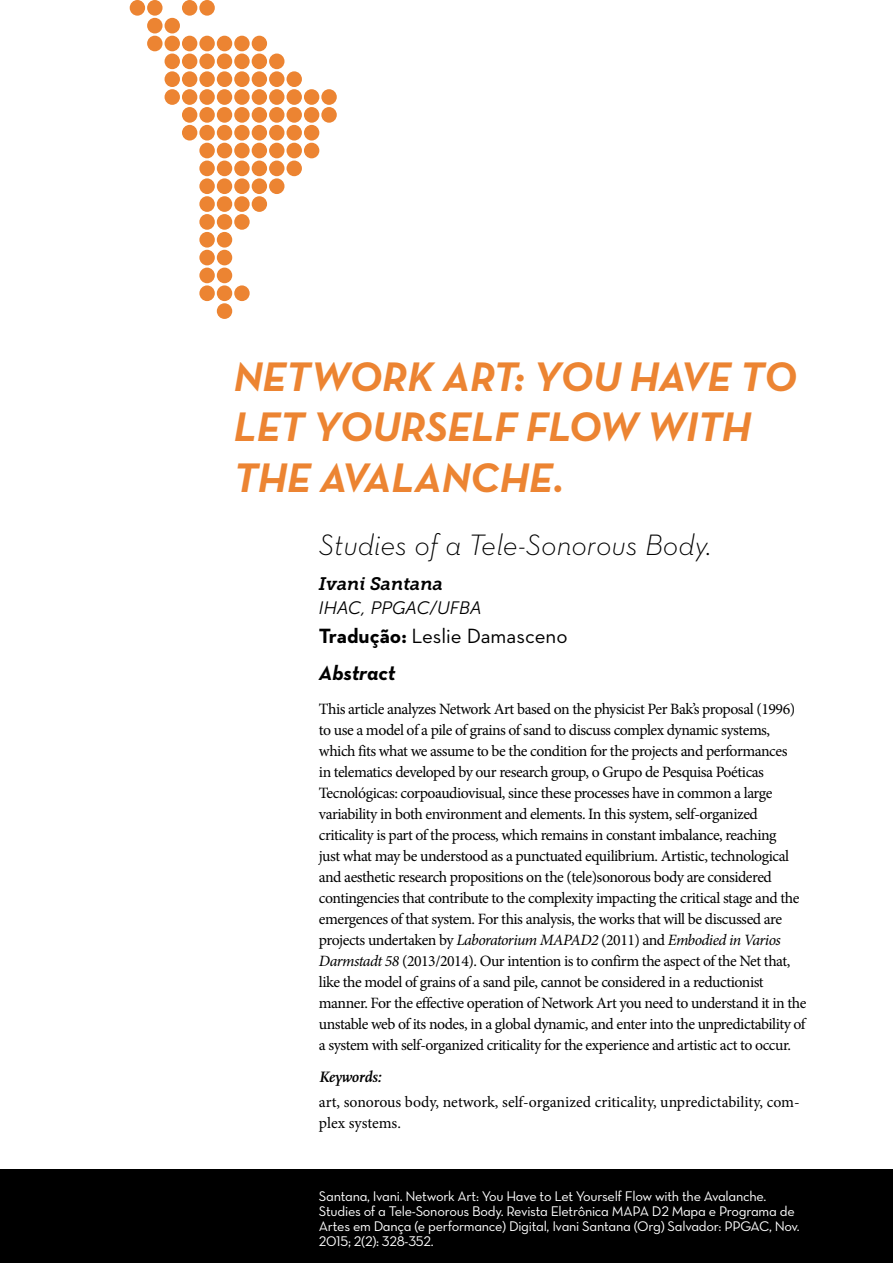
<style>
.page{position:relative;width:893px;height:1263px;background:#fff}
.page>*{position:absolute;margin:0;border:0;box-sizing:border-box;transform-origin:0 0}
.Titulo_Tema{font:42px/50.4px "Neutra Text Bold Italic Alt";color:#ec8432}
.Subtitulo_Tema{font:30px "Neutra Text Light Italic Alt";color:#000}
.Titulo_Abstract{font:21px "Neutra Text";color:#000}
.Titulo_Abstract-2{font:21px "Neutra Text Bold Italic Alt";color:#000}
.Nome_autores{font:italic 18px/24px "Museo Sans 300";color:#000}
.Ingles_Abstract{font:15.75px/21px "Minion Pro";letter-spacing:-.03em;color:#000}
.Ingles_Abstract-2{font:15.75px/21px "Minion Pro";color:#000}
.Titulo_keywords{font:italic 700 15.75px "Scala";color:#000}
.Referencia_primeira{font:14.25px/15px "Neutra Text Book Alt";letter-spacing:-.02em;color:#fff}
.s1{font-family:"Museo Slab 700"}
.s2{font-weight:700}
.s3{font-style:italic}
</style>
<div class="page">
<div style="left:0;top:1169px;width:893px;height:94px;background:#000"></div>
<svg style="left:130px;top:0;width:207px;height:319px"></svg>
<p class="Titulo_Tema" style="left:234px;top:350px;width:565px">NETWORK ART: YOU HAVE TO<br>LET YOURSELF FLOW WITH<br>THE AVALANCHE.</p>
<p class="Subtitulo_Tema" style="left:319px;top:527px;width:394px">Studies of a Tele-Sonorous Body.</p>
<p class="Nome_autores" style="left:319px;top:571px;width:164px"><span class="s1">Ivani Santana<br></span>IHAC, PPGAC/UFBA</p>
<p class="Titulo_Abstract" style="left:319px;top:623px;width:250px"><span class="s2">Tradução:</span> Leslie Damasceno</p>
<p class="Titulo_Abstract-2" style="left:319px;top:660px;width:78px">Abstract</p>
<p class="Ingles_Abstract" style="left:319px;top:699px;width:489px">This article analyzes Network Art based on the physicist Per Bak’s proposal (1996) to use a model of a pile of grains of sand to discuss complex dynamic systems, which fits what we assume to be the condition for the projects and performances<br>in telematics developed by our research group, o Grupo de Pesquisa Poéticas Tecnológicas: corpoaudiovisual, since these processes have in common a large variability in both environment and elements. In this system, self-organized criticality is part of the process, which remains in constant imbalance, reaching<br>just what may be understood as a punctuated equilibrium. Artistic, technological and aesthetic research propositions on the (tele)sonorous body are considered contingencies that contribute to the complexity impacting the critical stage and the emergences of that system. For this analysis, the works that will be discussed are projects undertaken by <span class="s3">Laboratorium MAPAD2</span> (2011) and <span class="s3">Embodied in Varios Darmstadt 58</span> (2013/2014). Our intention is to confirm the aspect of the Net that, like the model of grains of a sand pile, cannot be considered in a reductionist manner. For the effective operation of Network Art you need to understand it in the unstable web of its nodes, in a global dynamic, and enter into the unpredictability of a system with self-organized criticality for the experience and artistic act to occur.</p>
<p class="Titulo_keywords" style="left:319px;top:1068px;width:64px">Keywords:</p>
<p class="Ingles_Abstract-2" style="left:319px;top:1092px;width:482px">art, sonorous body, network, self-organized criticality, unpredictability, com&shy;plex systems.</p>
<p class="Referencia_primeira" style="left:319px;top:1188px;width:482px">Santana, Ivani. Network Art: You Have to Let Yourself Flow with the Avalanche.<br>Studies of a Tele-Sonorous Body. Revista Eletrônica MAPA D2 Mapa e Programa de Artes em Dança (e performance) Digital, Ivani Santana (Org) Salvador: PPGAC, Nov.<br>2015; 2(2): 328-352.</p>
</div>
